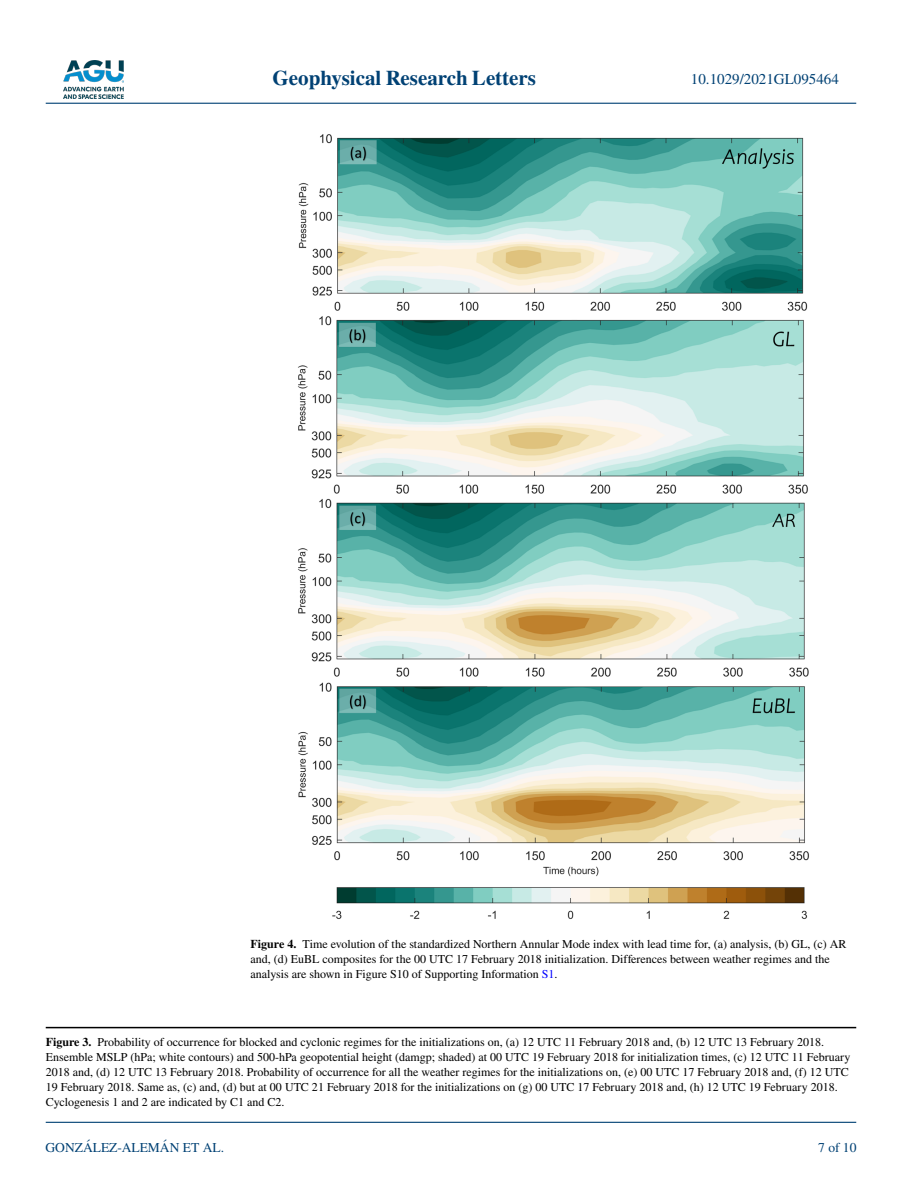
<style>
.page{position:relative;width:902px;height:1183px;background:#fff}
.page>*{position:absolute;margin:0;border:0;box-sizing:border-box;transform-origin:0 0}
.t1{font:700 21px "STIX";color:#004174}
.t2{font:15px "STIX";color:#004174}
.t3{font:13.5px "STIX";color:#004174}
.t4{font:12px/15px "STIX";color:#000}
.s1{font-weight:700}
.s2{color:#00f}
</style>
<div class="page">
<img style="left:63px;top:60px;width:60px;height:39px">
<hr style="left:46px;top:103px;width:810px;height:1px;background:#004174">
<hr style="left:46px;top:1121px;width:810px;height:1px;background:#004174">
<hr style="left:46px;top:1026px;width:810px;height:2px;background:#000">
<img style="left:298px;top:134px;width:511px;height:785px">
<h1 class="t1" style="left:272px;top:66px;width:265px">Geophysical Research Letters</h1>
<p class="t2" style="left:691px;top:69px;width:149px">10.1029/2021GL095464</p>
<p class="t4" style="left:250px;top:936px;width:597px"><span class="s1">Figure 4.</span> Time evolution of the standardized Northern Annular Mode index with lead time for, (a) analysis, (b) GL, (c) AR and, (d) EuBL composites for the 00 UTC 17 February 2018 initialization. Differences between weather regimes and the analysis are shown in Figure S10 of Supporting Information <span class="s2">S1</span>.</p>
<p class="t4" style="left:46px;top:1035px;width:806px"><span class="s1">Figure 3.</span> Probability of occurrence for blocked and cyclonic regimes for the initializations on, (a) 12 UTC 11 February 2018 and, (b) 12 UTC 13 February 2018.<br>Ensemble MSLP (hPa; white contours) and 500-hPa geopotential height (damgp; shaded) at 00 UTC 19 February 2018 for initialization times, (c) 12 UTC 11 February 2018 and, (d) 12 UTC 13 February 2018. Probability of occurrence for all the weather regimes for the initializations on, (e) 00 UTC 17 February 2018 and, (f) 12 UTC 19 February 2018. Same as, (c) and, (d) but at 00 UTC 21 February 2018 for the initializations on (g) 00 UTC 17 February 2018 and, (h) 12 UTC 19 February 2018.<br>Cyclogenesis 1 and 2 are indicated by C1 and C2.</p>
<p class="t3" style="left:45px;top:1138px;width:180px">GONZÁLEZ-ALEMÁN ET AL.</p>
<p class="t3" style="left:818px;top:1138px;width:40px">7 of 10</p>
</div>
